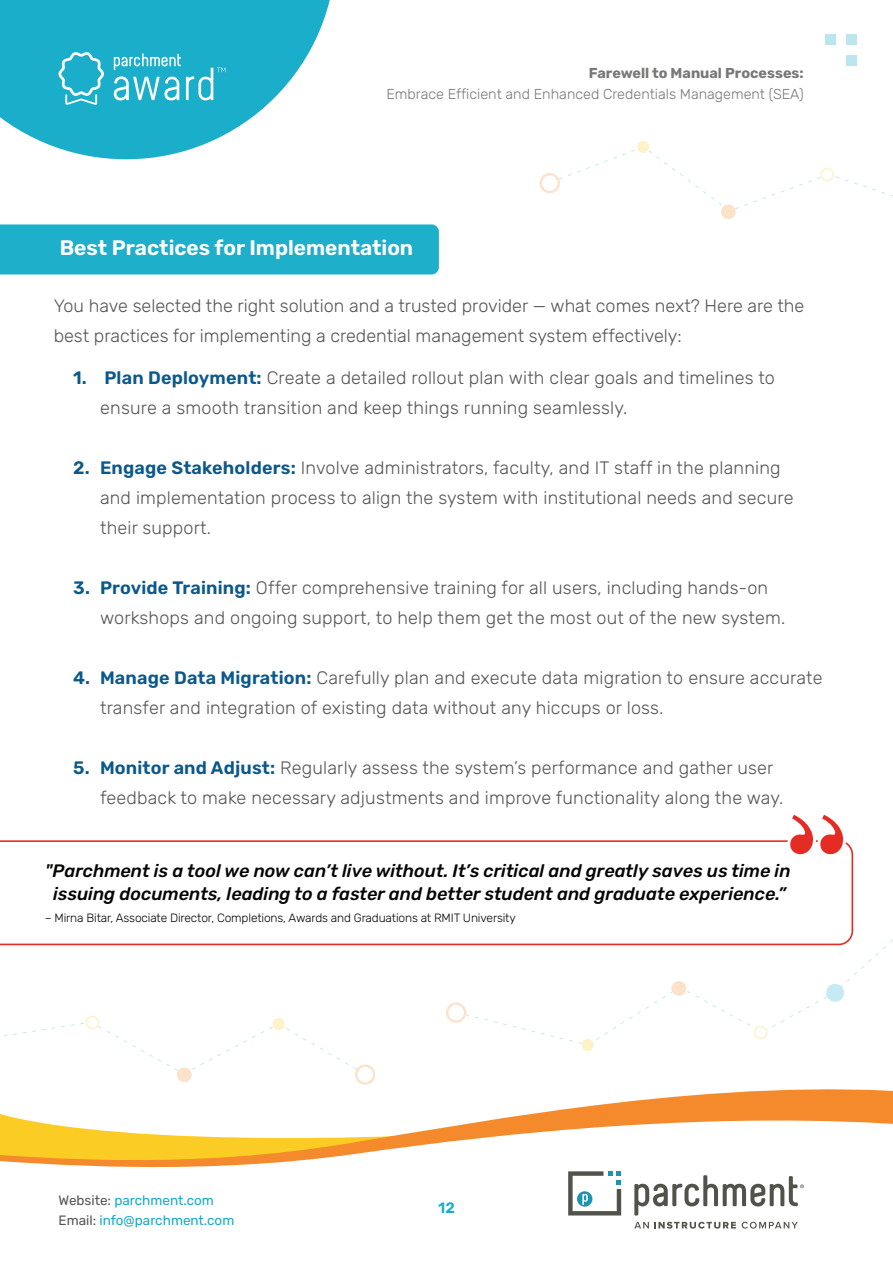
<style>
.page{position:relative;width:893px;height:1263px;background:#fff}
.page>*{position:absolute;margin:0;border:0;box-sizing:border-box;transform-origin:0 0}
.t1{font:600 21px "Rubik";color:#fff}
.t2{font:300 18px/30px "Rubik";letter-spacing:.01em;color:#545554}
.t3{font:italic 500 18px/22.5px "Rubik";color:#050504;text-align:center}
.t4{font:600 15px "Rubik";color:#1baecb}
.t5{font:300 14.4px "Rubik";color:#787877}
.t6{font:700 14.4px "Rubik";color:#787877}
.t7{font:13.5px/19.5px "Rubik";color:#17aac6}
.t8{font:300 12px "Rubik";letter-spacing:-.01em;color:#050504}
.s1{font-weight:600;color:#0b588a}
.s2{color:#545554}
</style>
<div class="page">
<svg style="left:0;top:1077px;width:893px;height:90px"></svg>
<svg style="left:0;top:0;width:330px;height:159px;fill:#1baecb"></svg>
<svg style="left:58px;top:52px;width:46px;height:53px;background:#46bdd4"></svg>
<svg style="left:114px;top:53px;width:111px;height:47px;background:#4cbfd6"></svg>
<svg style="left:634px;top:1175px;width:170px;height:40px"></svg>
<svg style="left:568px;top:1171px;width:53px;height:44px"></svg>
<svg style="left:634px;top:1222px;width:102px;height:6px"></svg>
<svg style="left:742px;top:1222px;width:56px;height:6px"></svg>
<div style="left:846px;top:56px;width:11px;height:10px;background:#bbe6ef"></div>
<div style="left:825px;top:34px;width:11px;height:11px;background:#bbe6ef"></div>
<div style="left:846px;top:34px;width:11px;height:11px;background:#bbe6ef"></div>
<svg style="left:3px;top:1015px;width:356px;height:56px"></svg>
<div style="left:177px;top:1067px;width:15px;height:15px;background:#fce2ca;border-radius:50%"></div>
<svg style="left:272px;top:1018px;width:13px;height:12px"></svg>
<svg style="left:356px;top:1065px;width:18px;height:19px"></svg>
<div style="left:355px;top:1064px;width:20px;height:21px;border:2px solid #f58a2c;border-radius:50%"></div>
<div style="left:86px;top:1016px;width:13px;height:13px;background:#fff;border-radius:50%"></div>
<div style="left:86px;top:1016px;width:13px;height:13px;border:1px solid #fbcd24;border-radius:50%"></div>
<div style="left:0;top:224px;width:439px;height:50px;background:#1eafcb"></div>
<svg style="left:462px;top:939px;width:431px;height:105px"></svg>
<svg style="left:826px;top:983px;width:18px;height:19px"></svg>
<div style="left:671px;top:981px;width:15px;height:15px;background:#fce2ca;border-radius:50%"></div>
<svg style="left:581px;top:1039px;width:13px;height:12px"></svg>
<svg style="left:447px;top:1003px;width:18px;height:19px"></svg>
<div style="left:446px;top:1002px;width:21px;height:21px;border:2px solid #f58a2c;border-radius:50%"></div>
<svg style="left:754px;top:1026px;width:13px;height:13px"></svg>
<div style="left:754px;top:1025px;width:14px;height:14px;border:1px solid #fbcd24;border-radius:50%"></div>
<svg style="left:540px;top:141px;width:353px;height:78px"></svg>
<svg style="left:0;top:840px;width:854px;height:106px"></svg>
<svg style="left:787px;top:814px;width:59px;height:43px"></svg>
<p class="t6" style="left:589px;top:65px;width:216px">Farewell to Manual Processes:</p>
<p class="t5" style="left:386px;top:86px;width:419px">Embrace Efficient and Enhanced Credentials Management (SEA)</p>
<p class="t1" style="left:60px;top:236px;width:355px">Best Practices for Implementation</p>
<p class="t2" style="left:54px;top:291px;width:752px">You have selected the right solution and a trusted provider — what comes next? Here are the best practices for implementing a credential management system effectively:</p>
<p class="t2" style="left:100px;top:364px;width:676px;text-indent:-27px"><span class="s1">1. Plan Deployment:</span> Create a detailed rollout plan with clear goals and timelines to ensure a smooth transition and keep things running seamlessly.</p>
<p class="t2" style="left:100px;top:454px;width:695px;text-indent:-27px"><span class="s1">2. Engage Stakeholders:</span> Involve administrators, faculty, and IT staff in the planning and implementation process to align the system with institutional needs and secure their support.</p>
<p class="t2" style="left:100px;top:574px;width:687px;text-indent:-27px"><span class="s1">3. Provide Training:</span> Offer comprehensive training for all users, including hands-on workshops and ongoing support, to help them get the most out of the new system.</p>
<p class="t2" style="left:100px;top:664px;width:724px;text-indent:-27px"><span class="s1">4. Manage Data Migration:</span> Carefully plan and execute data migration to ensure accurate transfer and integration of existing data without any hiccups or loss.</p>
<p class="t2" style="left:100px;top:754px;width:685px;text-indent:-27px"><span class="s1">5. Monitor and Adjust:</span> Regularly assess the system’s performance and gather user feedback to make necessary adjustments and improve functionality along the way.</p>
<p class="t3" style="left:45px;top:860px;width:747px">"Parchment is a tool we now can’t live without. It’s critical and greatly saves us time in issuing documents, leading to a faster and better student and graduate experience.”</p>
<p class="t8" style="left:45px;top:911px;width:473px">– Mirna Bitar, Associate Director, Completions, Awards and Graduations at RMIT University</p>
<p class="t7" style="left:58px;top:1191px;width:177px"><span class="s2">Website:</span> parchment.com<br><span class="s2">Email:</span> info@parchment.com</p>
<p class="t4" style="left:438px;top:1199px;width:18px">12</p>
</div>
